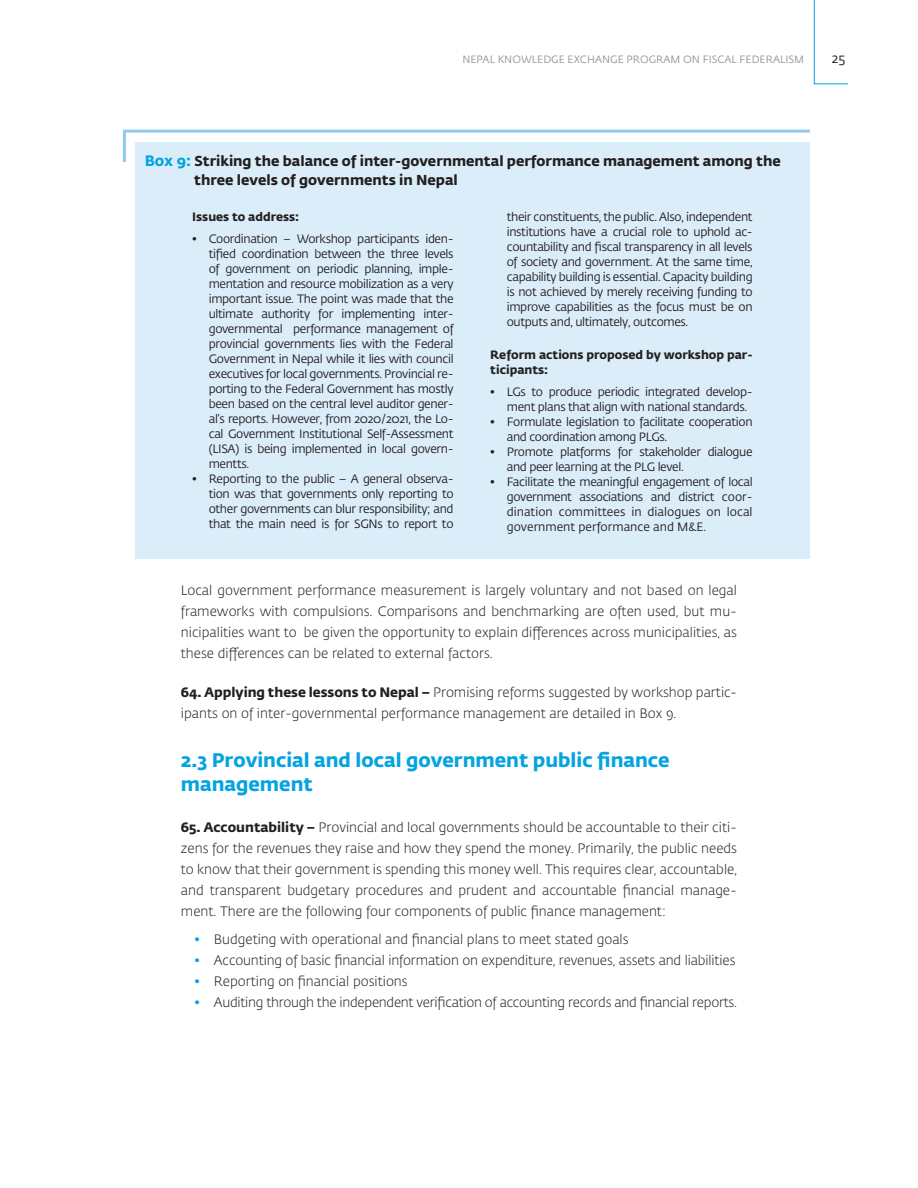
<style>
.page{position:relative;width:918px;height:1188px;background:#fff}
.page>*{position:absolute;margin:0;border:0;box-sizing:border-box;transform-origin:0 0}
.sub_head_1{font:700 19.5px/24px "Fedra Sans Std";color:#05a4e0}
.Table_title{font:700 14.25px/19.5px "Fedra Sans Std";color:#231f20}
.body_text{font:300 13.5px/21px "Fedra Sans Std";color:#231f20;text-align:justify}
.body_text-2{font:300 13.5px "Fedra Sans Std";letter-spacing:-.02em;color:#231f20}
.t1{font:13.5px "Fedra Sans Std";color:#231f20}
.t2{font:12px/15px "Fedra Sans Std";letter-spacing:-.03em;color:#231f20;text-align:justify}
.Table_text{font:700 12px/15px "Fedra Sans Std";color:#231f20}
.t3{font:10.5px "Fedra Sans Std";color:#939598}
.s1{font-size:15px;color:#05a4e0}
.s2{font-weight:700}
.s3{color:#05a4e0}
</style>
<div class="page">
<svg style="left:814px;top:0;width:34px;height:85px"></svg>
<div style="left:135px;top:143px;width:675px;height:416px;background:#dbedf9"></div>
<svg style="left:122px;top:129px;width:688px;height:33px"></svg>
<p class="t3" style="left:462px;top:53px;width:343px">NEPAL KNOWLEDGE EXCHANGE PROGRAM ON FISCAL FEDERALISM</p>
<p class="t1" style="left:832px;top:51px;width:15px">25</p>
<p class="Table_title" style="left:194px;top:151px;width:588px;text-indent:-49px"><span class="s1">Box 9:</span> Striking the balance of inter-governmental performance management among the three levels of governments in Nepal</p>
<p class="Table_text" style="left:192px;top:209px;width:108px">Issues to address:</p>
<p class="t2" style="left:209px;top:231px;width:246px;text-indent:-16px">• Coordination − Workshop participants iden&shy;tified coordination between the three levels of government on periodic planning, imple&shy;mentation and resource mobilization as a very important issue. The point was made that the ultimate authority for implementing inter&shy;governmental performance management of provincial governments lies with the Federal Government in Nepal while it lies with council executives for local governments. Provincial re&shy;porting to the Federal Government has mostly been based on the central level auditor gener&shy;al’s reports. However, from 2020/2021, the Lo&shy;cal Government Institutional Self-Assessment (LISA) is being implemented in local govern&shy;mentts.</p>
<p class="t2" style="left:209px;top:471px;width:246px;text-indent:-16px">• Reporting to the public − A general observa&shy;tion was that governments only reporting to other governments can blur responsibility; and that the main need is for SGNs to report to</p>
<p class="t2" style="left:507px;top:209px;width:247px">their constituents, the public. Also, independent institutions have a crucial role to uphold ac&shy;countability and fiscal transparency in all levels of society and government. At the same time, capability building is essential. Capacity building is not achieved by merely receiving funding to improve capabilities as the focus must be on outputs and, ultimately, outcomes.</p>
<p class="Table_text" style="left:490px;top:347px;width:264px">Reform actions proposed by workshop par&shy;ticipants:</p>
<p class="t2" style="left:507px;top:384px;width:247px;text-indent:-16px">• LGs to produce periodic integrated develop&shy;ment plans that align with national standards.</p>
<p class="t2" style="left:507px;top:414px;width:247px;text-indent:-16px">• Formulate legislation to facilitate cooperation and coordination among PLGs.</p>
<p class="t2" style="left:507px;top:444px;width:247px;text-indent:-16px">• Promote platforms for stakeholder dialogue and peer learning at the PLG level.</p>
<p class="t2" style="left:507px;top:474px;width:247px;text-indent:-16px">• Facilitate the meaningful engagement of local government associations and district coor&shy;dination committees in dialogues on local government performance and M&amp;E.</p>
<p class="body_text" style="left:181px;top:580px;width:558px">Local government performance measurement is largely voluntary and not based on legal frameworks with compulsions. Comparisons and benchmarking are often used, but mu&shy;nicipalities want to be given the opportunity to explain differences across municipalities, as these differences can be related to external factors.</p>
<p class="body_text" style="left:181px;top:682px;width:558px"><span class="s2">64. Applying these lessons to Nepal −</span> Promising reforms suggested by workshop partic&shy;ipants on of inter-governmental performance management are detailed in Box 9.</p>
<p class="sub_head_1" style="left:181px;top:748px;width:490px">2.3 Provincial and local government public finance management</p>
<p class="body_text" style="left:181px;top:817px;width:558px"><span class="s2">65. Accountability −</span> Provincial and local governments should be accountable to their citi&shy;zens for the revenues they raise and how they spend the money. Primarily, the public needs to know that their government is spending this money well. This requires clear, accountable, and transparent budgetary procedures and prudent and accountable financial manage&shy;ment. There are the following four components of public finance management:</p>
<p class="body_text" style="left:194px;top:929px;width:436px"><span class="s3">•</span> Budgeting with operational and financial plans to meet stated goals</p>
<p class="body_text" style="left:194px;top:950px;width:543px"><span class="s3">•</span> Accounting of basic financial information on expenditure, revenues, assets and liabilities</p>
<p class="body_text" style="left:194px;top:971px;width:215px"><span class="s3">•</span> Reporting on financial positions</p>
<p class="body_text-2" style="left:194px;top:994px;width:544px"><span class="s3">•</span> Auditing through the independent verification of accounting records and financial reports.</p>
</div>
